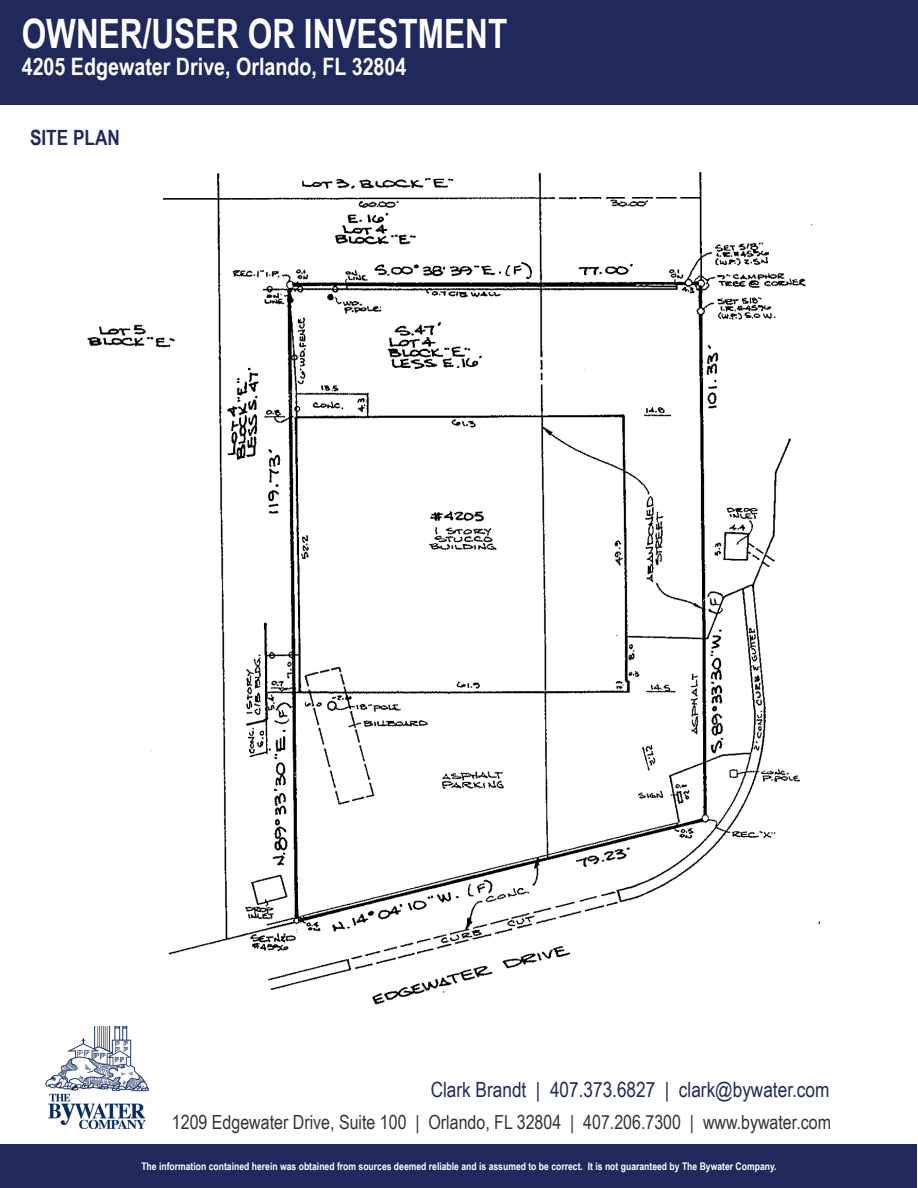
<style>
.page{position:relative;width:918px;height:1188px;background:#fff}
.page>*{position:absolute;margin:0;border:0;box-sizing:border-box;transform-origin:0 0}
.t1{font:700 46.5px "Arial Narrow";color:#fff}
.t2{font:700 40.5px "Arial Narrow";color:#fff;scale:.95 1}
.t3{font:700 24px "Arial Narrow";color:#fff}
.t4{font:21px "Arial Narrow";color:#1f295c}
.t5{font:700 21px "Arial Narrow";color:#1f295c}
.t6{font:19.5px "Arial Narrow";color:#333}
.t7{font:700 10.5px "Arial Narrow";color:#fff}
</style>
<div class="page">
<div style="left:1px;top:1144px;width:916px;height:43px;background:#1f295c"></div>
<img style="left:45px;top:1026px;width:103px;height:103px">
<img style="left:87px;top:172px;width:732px;height:833px">
<div style="left:1px;top:0;width:917px;height:105px;background:#1f295c"></div>
<p class="t1" style="left:22px;top:-1px;width:494px">AUTO COLLISION CENTER</p>
<p class="t3" style="left:33px;top:51px;width:437px">429 N John Young Parkw y, Orlando, FL 32804</p>
<p class="t2" style="left:22px;top:4px;width:513px">OWNER/USER OR INVESTMENT</p>
<p class="t3" style="left:22px;top:49px;width:386px">4205 Edgewater Drive, Orlando, FL 32804</p>
<p class="t5" style="left:30px;top:122px;width:91px">SITE PLAN</p>
<p class="t4" style="left:431px;top:1074px;width:400px">Clark Brandt | 407.373.6827 | clark@bywater.com</p>
<p class="t6" style="left:172px;top:1108px;width:661px">1209 Edgewater Drive, Suite 100 | Orlando, FL 32804 | 407.206.7300 | www.bywater.com</p>
<p class="t7" style="left:141px;top:1158px;width:637px">The information contained herein was obtained from sources deemed reliable and is assumed to be correct. It is not guaranteed by The Bywater Company.</p>
</div>
